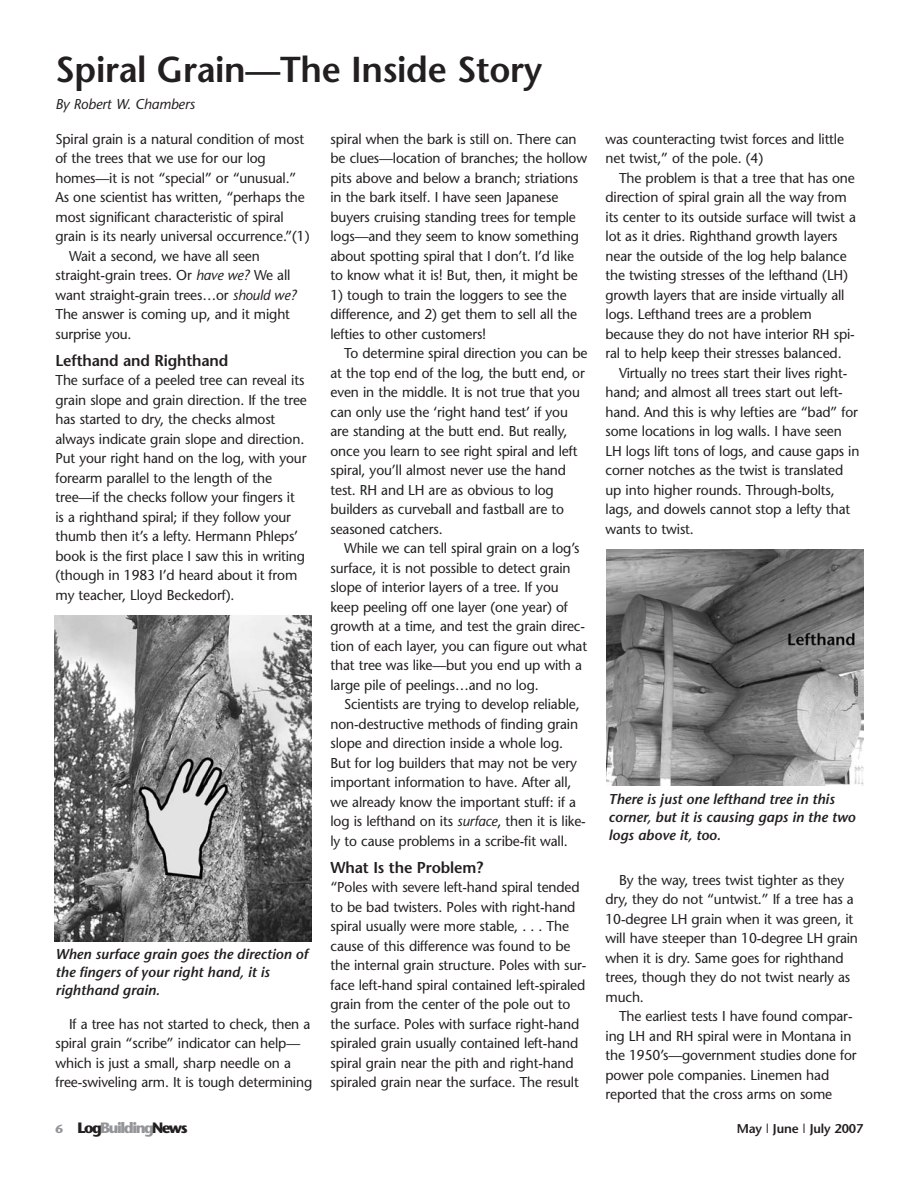
<style>
.page{position:relative;width:918px;height:1188px;background:#fff}
.page>*{position:absolute;margin:0;border:0;box-sizing:border-box;transform-origin:0 0}
.t1{font:600 36px "Stone Sans";letter-spacing:-.01em;color:#231f20}
.t2{font:600 15.75px "Stone Sans";letter-spacing:-.01em;color:#231f20}
.t3{font:700 15px "Stone Sans";letter-spacing:-.1em;color:#939598}
.t4{font:14.25px/19.5px "Stone Sans";letter-spacing:-.01em;color:#231f20}
.t5{font:italic 600 14.25px/18px "Stone Sans";color:#231f20}
.t6{font:italic 14.25px "Stone Sans";letter-spacing:-.01em;color:#231f20}
.t7{font:600 12.75px "Stone Sans";letter-spacing:-.01em;color:#231f20}
.s1{font-style:italic}
.s2{font-size:12px}
.s3{color:#231f20}
</style>
<div class="page">
<img style="left:607px;top:549px;width:257px;height:236px">
<img style="left:54px;top:615px;width:258px;height:326px">
<h1 class="t1" style="left:56px;top:55px;width:488px">Spiral Grain—The Inside Story</h1>
<p class="t6" style="left:56px;top:98px;width:141px">By Robert W. Chambers</p>
<p class="t4" style="left:56px;top:131px;width:250px">Spiral grain is a natural condition of most</p>
<p class="t4" style="left:56px;top:150px;width:212px">of the trees that we use for our log</p>
<p class="t4" style="left:56px;top:170px;width:243px">homes—it is not “special” or “unusual.”</p>
<p class="t4" style="left:56px;top:189px;width:251px">As one scientist has written, “perhaps the</p>
<p class="t4" style="left:56px;top:209px;width:230px">most significant characteristic of spiral</p>
<p class="t4" style="left:56px;top:228px;width:256px">grain is its nearly universal occurrence.”(1)</p>
<p class="t4" style="left:69px;top:248px;width:192px">Wait a second, we have all seen</p>
<p class="t4" style="left:56px;top:267px;width:236px">straight-grain trees. Or <span class="s1">have we?</span> We all</p>
<p class="t4" style="left:56px;top:287px;width:243px">want straight-grain trees…or <span class="s1">should we?</span></p>
<p class="t4" style="left:56px;top:306px;width:236px">The answer is coming up, and it might</p>
<p class="t4" style="left:56px;top:326px;width:78px">surprise you.</p>
<p class="t2" style="left:56px;top:354px;width:174px">Lefthand and Righthand</p>
<p class="t4" style="left:56px;top:372px;width:253px">The surface of a peeled tree can reveal its grain slope and grain direction. If the tree has started to dry, the checks almost always indicate grain slope and direction.<br>Put your right hand on the log, with your forearm parallel to the length of the tree—if the checks follow your fingers it<br>is a righthand spiral; if they follow your thumb then it’s a lefty. Hermann Phleps’ book is the first place I saw this in writing (though in 1983 I’d heard about it from my teacher, Lloyd Beckedorf).</p>
<p class="t4" style="left:331px;top:131px;width:258px">spiral when the bark is still on. There can be clues—location of branches; the hollow pits above and below a branch; striations in the bark itself. I have seen Japanese buyers cruising standing trees for temple logs—and they seem to know something about spotting spiral that I don’t. I’d like to know what it is! But, then, it might be</p>
<p class="t4" style="left:331px;top:287px;width:248px">1) tough to train the loggers to see the difference, and 2) get them to sell all the lefties to other customers!</p>
<p class="t4" style="left:331px;top:345px;width:258px;text-indent:14px">To determine spiral direction you can be at the top end of the log, the butt end, or even in the middle. It is not true that you can only use the ‘right hand test’ if you are standing at the butt end. But really, once you learn to see right spiral and left spiral, you’ll almost never use the hand test. RH and LH are as obvious to log builders as curveball and fastball are to seasoned catchers.</p>
<p class="t4" style="left:331px;top:540px;width:258px;text-indent:14px">While we can tell spiral grain on a log’s surface, it is not possible to detect grain slope of interior layers of a tree. If you keep peeling off one layer (one year) of growth at a time, and test the grain direc&shy;tion of each layer, you can figure out what that tree was like—but you end up with a large pile of peelings…and no log.</p>
<p class="t4" style="left:331px;top:696px;width:257px;text-indent:14px">Scientists are trying to develop reliable, non-destructive methods of finding grain slope and direction inside a whole log.<br>But for log builders that may not be very important information to have. After all, we already know the important stuff: if a log is lefthand on its <span class="s1">surface</span>, then it is like&shy;ly to cause problems in a scribe-fit wall.</p>
<p class="t2" style="left:331px;top:861px;width:154px">What Is the Problem?</p>
<p class="t4" style="left:331px;top:879px;width:258px">“Poles with severe left-hand spiral tended to be bad twisters. Poles with right-hand spiral usually were more stable, . . . The cause of this difference was found to be the internal grain structure. Poles with sur&shy;face left-hand spiral contained left-spiraled grain from the center of the pole out to the surface. Poles with surface right-hand spiraled grain usually contained left-hand spiral grain near the pith and right-hand spiraled grain near the surface. The result</p>
<p class="t5" style="left:56px;top:947px;width:254px">When surface grain goes the direction of the fingers of your right hand, it is righthand grain.</p>
<p class="t4" style="left:56px;top:1016px;width:258px;text-indent:14px">If a tree has not started to check, then a spiral grain “scribe” indicator can help— which is just a small, sharp needle on a free-swiveling arm. It is tough determining</p>
<p class="t4" style="left:606px;top:131px;width:240px">was counteracting twist forces and little net twist,” of the pole. (4)</p>
<p class="t4" style="left:606px;top:170px;width:252px;text-indent:14px">The problem is that a tree that has one direction of spiral grain all the way from its center to its outside surface will twist a lot as it dries. Righthand growth layers near the outside of the log help balance the twisting stresses of the lefthand (LH) growth layers that are inside virtually all logs. Lefthand trees are a problem because they do not have interior RH spi&shy;ral to help keep their stresses balanced.</p>
<p class="t4" style="left:606px;top:365px;width:256px;text-indent:14px">Virtually no trees start their lives right&shy;hand; and almost all trees start out left&shy;hand. And this is why lefties are “bad” for some locations in log walls. I have seen LH logs lift tons of logs, and cause gaps in corner notches as the twist is translated up into higher rounds. Through-bolts, lags, and dowels cannot stop a lefty that wants to twist.</p>
<p class="t5" style="left:608px;top:792px;width:249px">There is just one lefthand tree in this corner, but it is causing gaps in the two logs above it, too.</p>
<p class="t4" style="left:606px;top:872px;width:254px;text-indent:14px">By the way, trees twist tighter as they dry, they do not “untwist.” If a tree has a 10-degree LH grain when it was green, it will have steeper than 10-degree LH grain when it is dry. Same goes for righthand trees, though they do not twist nearly as much.</p>
<p class="t4" style="left:606px;top:1008px;width:253px;text-indent:14px">The earliest tests I have found compar&shy;ing LH and RH spiral were in Montana in the 1950’s—government studies done for power pole companies. Linemen had reported that the cross arms on some</p>
<p class="t3" style="left:56px;top:1122px;width:134px"><span class="s2">6</span> <span class="s3">Log</span>Building<span class="s3">News</span></p>
<p class="t7" style="left:737px;top:1124px;width:128px">May | June | July 2007</p>
</div>
